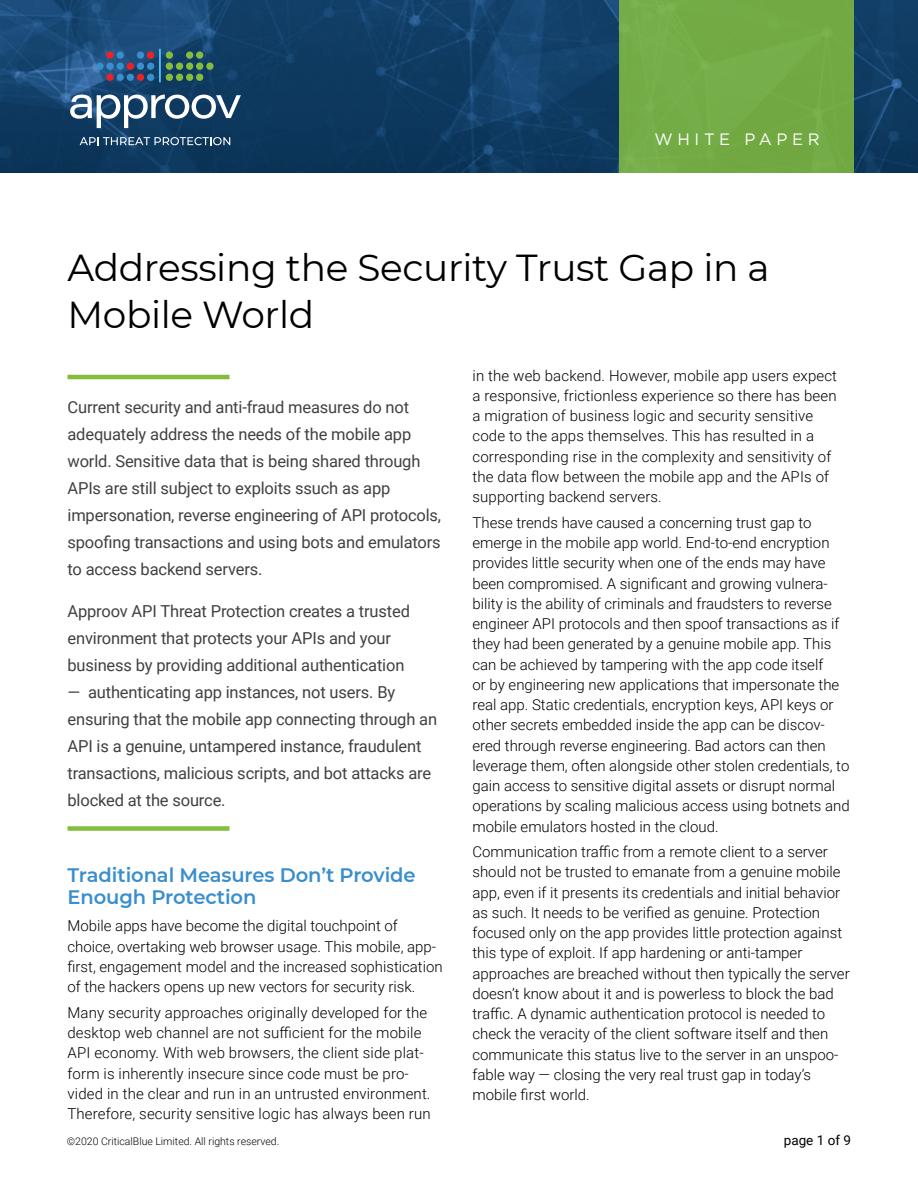
<style>
.page{position:relative;width:918px;height:1188px;background:#fff}
.page>*{position:absolute;margin:0;border:0;box-sizing:border-box;transform-origin:0 0}
.t1{font:37.5px/46.5px "Montserrat";letter-spacing:-.01em;color:#000}
.t2{font:600 19.5px/22.5px "Montserrat";letter-spacing:-.005em;color:#398ecd}
.t3{font:16.5px/27px "Roboto";letter-spacing:-.01em;color:#414042}
.t4{font:16.5px "Gotham";letter-spacing:.28em;color:#fff}
.t5{font:300 15px/20.2px "Roboto";color:#000}
.t6{font:13.5px "Roboto";color:#000}
.t7{font:300 10.5px "Roboto";color:#000}
</style>
<div class="page">
<img style="left:0;top:0;width:918px;height:173px">
<svg style="left:80px;top:137px;width:150px;height:8px"></svg>
<svg style="left:70px;top:95px;width:171px;height:33px"></svg>
<div style="left:166px;top:74px;width:7px;height:7px;background:#84bd3d;border-radius:50%"></div>
<div style="left:176px;top:74px;width:7px;height:7px;background:#84bd3d;border-radius:50%"></div>
<div style="left:186px;top:74px;width:7px;height:7px;background:#84bd3d;border-radius:50%"></div>
<div style="left:196px;top:74px;width:7px;height:7px;background:#84bd3d;border-radius:50%"></div>
<div style="left:176px;top:63px;width:7px;height:7px;background:#84bd3d;border-radius:50%"></div>
<div style="left:186px;top:63px;width:7px;height:7px;background:#84bd3d;border-radius:50%"></div>
<div style="left:196px;top:63px;width:7px;height:7px;background:#84bd3d;border-radius:50%"></div>
<div style="left:206px;top:63px;width:8px;height:7px;background:#84bd3d;border-radius:50%"></div>
<div style="left:166px;top:51px;width:7px;height:8px;background:#84bd3d;border-radius:50%"></div>
<div style="left:166px;top:63px;width:7px;height:7px;background:#84bd3d;border-radius:50%"></div>
<div style="left:186px;top:51px;width:7px;height:8px;background:#84bd3d;border-radius:50%"></div>
<div style="left:196px;top:51px;width:7px;height:8px;background:#84bd3d;border-radius:50%"></div>
<div style="left:106px;top:51px;width:8px;height:8px;background:#eb2227;border-radius:50%"></div>
<div style="left:117px;top:51px;width:7px;height:8px;background:#398ecd;border-radius:50%"></div>
<div style="left:137px;top:51px;width:7px;height:8px;background:#398ecd;border-radius:50%"></div>
<div style="left:147px;top:74px;width:7px;height:7px;background:#398ecd;border-radius:50%"></div>
<div style="left:147px;top:63px;width:7px;height:7px;background:#398ecd;border-radius:50%"></div>
<div style="left:137px;top:63px;width:7px;height:7px;background:#398ecd;border-radius:50%"></div>
<div style="left:127px;top:63px;width:7px;height:7px;background:#eb2227;border-radius:50%"></div>
<div style="left:117px;top:63px;width:7px;height:7px;background:#398ecd;border-radius:50%"></div>
<div style="left:106px;top:63px;width:8px;height:7px;background:#398ecd;border-radius:50%"></div>
<div style="left:96px;top:63px;width:8px;height:7px;background:#398ecd;border-radius:50%"></div>
<div style="left:137px;top:74px;width:7px;height:7px;background:#eb2227;border-radius:50%"></div>
<div style="left:127px;top:74px;width:7px;height:7px;background:#398ecd;border-radius:50%"></div>
<div style="left:147px;top:51px;width:7px;height:8px;background:#eb2227;border-radius:50%"></div>
<hr style="left:159px;top:49px;width:2px;height:34px;background:#4dbeed">
<div style="left:106px;top:74px;width:8px;height:7px;background:#eb2227;border-radius:50%"></div>
<div style="left:117px;top:74px;width:7px;height:7px;background:#398ecd;border-radius:50%"></div>
<div style="left:620px;top:0;width:234px;height:173px;background:#73ab45"></div>
<hr style="left:68px;top:375px;width:162px;height:4px;background:#84bd3d">
<div style="left:68px;top:826px;width:162px;height:5px;background:#84bd3d"></div>
<p class="t4" style="left:655px;top:129px;width:167px">WHITE PAPER</p>
<h1 class="t1" style="left:68px;top:244px;width:704px">Addressing the Security Trust Gap in a<br>Mobile World</h1>
<p class="t3" style="left:68px;top:393px;width:375px">Current security and anti-fraud measures do not adequately address the needs of the mobile app world. Sensitive data that is being shared through APIs are still subject to exploits ssuch as app impersonation, reverse engineering of API protocols, spoofing transactions and using bots and emulators to access backend servers.</p>
<p class="t3" style="left:68px;top:597px;width:344px">Approov API Threat Protection creates a trusted environment that protects your APIs and your business by providing additional authentication</p>
<p class="t3" style="left:68px;top:678px;width:371px">— authenticating app instances, not users. By ensuring that the mobile app connecting through an API is a genuine, untampered instance, fraudulent transactions, malicious scripts, and bot attacks are blocked at the source.</p>
<h2 class="t2" style="left:68px;top:863px;width:350px">Traditional Measures Don’t Provide<br>Enough Protection</h2>
<p class="t5" style="left:68px;top:915px;width:377px">Mobile apps have become the digital touchpoint of choice, overtaking web browser usage. This mobile, app&shy;first, engagement model and the increased sophistication of the hackers opens up new vectors for security risk.</p>
<p class="t5" style="left:68px;top:1002px;width:365px">Many security approaches originally developed for the desktop web channel are not sufficient for the mobile API economy. With web browsers, the client side plat&shy;form is inherently insecure since code must be pro&shy;vided in the clear and run in an untrusted environment.<br>Therefore, security sensitive logic has always been run</p>
<p class="t5" style="left:472px;top:365px;width:366px">in the web backend. However, mobile app users expect a responsive, frictionless experience so there has been a migration of business logic and security sensitive code to the apps themselves. This has resulted in a corresponding rise in the complexity and sensitivity of the data flow between the mobile app and the APIs of supporting backend servers.</p>
<p class="t5" style="left:472px;top:512px;width:379px">These trends have caused a concerning trust gap to emerge in the mobile app world. End-to-end encryption provides little security when one of the ends may have been compromised. A significant and growing vulnera&shy;bility is the ability of criminals and fraudsters to reverse engineer API protocols and then spoof transactions as if they had been generated by a genuine mobile app. This can be achieved by tampering with the app code itself<br>or by engineering new applications that impersonate the real app. Static credentials, encryption keys, API keys or other secrets embedded inside the app can be discov&shy;ered through reverse engineering. Bad actors can then leverage them, often alongside other stolen credentials, to gain access to sensitive digital assets or disrupt normal operations by scaling malicious access using botnets and mobile emulators hosted in the cloud.</p>
<p class="t5" style="left:472px;top:841px;width:379px">Communication traffic from a remote client to a server should not be trusted to emanate from a genuine mobile app, even if it presents its credentials and initial behavior as such. It needs to be verified as genuine. Protection focused only on the app provides little protection against this type of exploit. If app hardening or anti-tamper approaches are breached without then typically the server doesn’t know about it and is powerless to block the bad traffic. A dynamic authentication protocol is needed to check the veracity of the client software itself and then communicate this status live to the server in an unspoo&shy;fable way — closing the very real trust gap in today’s mobile first world.</p>
<p class="t7" style="left:67px;top:1134px;width:214px">©2020 CriticalBlue Limited. All rights reserved.</p>
<p class="t6" style="left:784px;top:1131px;width:69px">page 1 of 9</p>
</div>
